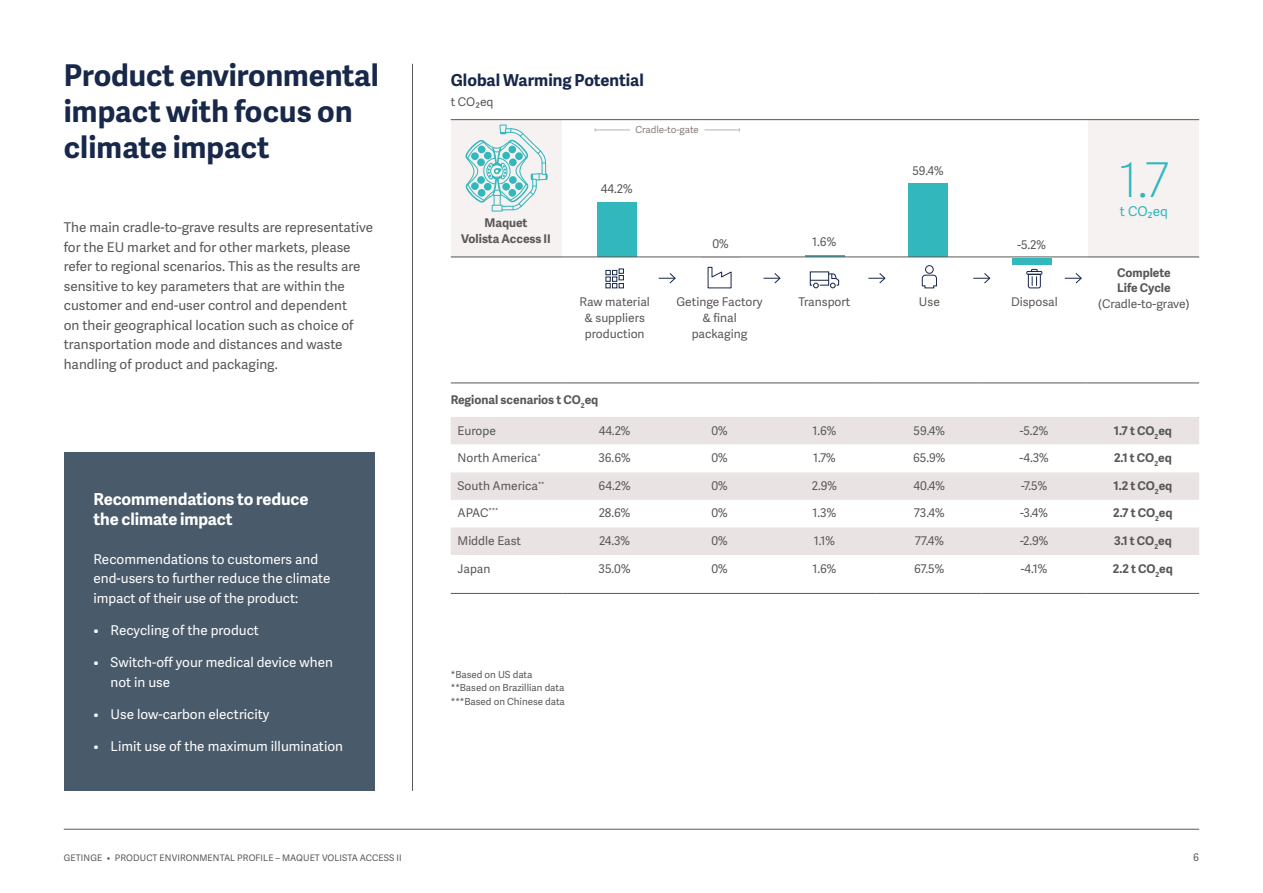
<style>
.page{position:relative;width:1263px;height:893px;background:#fff}
.page>*{position:absolute;margin:0;border:0;box-sizing:border-box;transform-origin:0 0}
.t1{font:100 48px "Adelle Sans";color:#31b7bc}
.t2{font:700 30px/36px "Adelle Sans";letter-spacing:-.005em;color:#18284a}
.t3{font:700 16.5px/19.5px "Adelle Sans";letter-spacing:-.005em;color:#fff}
.t4{font:700 16.5px "Adelle Sans";color:#18284a}
.t5{font:13.5px/19.5px "Adelle Sans";color:#595857}
.t6{font:13.5px/19.5px "Adelle Sans";color:#fff}
.t7{font:13.5px "Adelle Sans";color:#31b7bc}
.t8{font:12px/15.8px "Adelle Sans";color:#595857;text-align:center}
.t9{font:700 12px/15.8px "Adelle Sans";color:#595857;text-align:center}
.t10{font:10.5px "Adelle Sans";color:#595857}
.t11{font:9.75px/13.5px "Adelle Sans";color:#595857}
.t12{font:9.75px "Adelle Sans";letter-spacing:-.01em;color:#8b7e79}
.t13{font:9px "Adelle Sans";letter-spacing:.01em;color:#595857}
</style>
<div class="page">
<hr style="left:64px;top:829px;width:1135px;height:1px;background:#595857">
<hr style="left:412px;top:64px;width:1px;height:727px;background:#595857">
<div style="left:1012px;top:258px;width:40px;height:7px;background:#31b7bc"></div>
<div style="left:909px;top:183px;width:39px;height:74px;background:#31b7bc"></div>
<hr style="left:805px;top:255px;width:39px;height:2px;background:#31b7bc">
<div style="left:597px;top:202px;width:40px;height:55px;background:#31b7bc"></div>
<div style="left:1089px;top:120px;width:110px;height:137px;background:#f5f2f1"></div>
<div style="left:451px;top:120px;width:110px;height:137px;background:#f5f2f1"></div>
<hr style="left:451px;top:257px;width:748px;height:1px;background:#595857">
<svg style="left:659px;top:273px;width:17px;height:11px"></svg>
<svg style="left:763px;top:273px;width:18px;height:11px"></svg>
<svg style="left:868px;top:273px;width:18px;height:11px"></svg>
<svg style="left:973px;top:273px;width:18px;height:11px"></svg>
<hr style="left:704px;top:130px;width:35px;height:1px;background:#bfb1ac">
<hr style="left:595px;top:130px;width:35px;height:1px;background:#bfb1ac">
<svg style="left:1065px;top:273px;width:17px;height:11px"></svg>
<hr style="left:451px;top:119px;width:748px;height:1px;background:#595857">
<div style="left:451px;top:417px;width:748px;height:28px;background:#e9e4e3"></div>
<svg style="left:451px;top:472px;width:748px;height:83px;fill:#e9e4e3"></svg>
<hr style="left:451px;top:593px;width:111px;height:1px;background:#595857">
<hr style="left:562px;top:593px;width:105px;height:1px;background:#595857">
<hr style="left:667px;top:593px;width:105px;height:1px;background:#595857">
<hr style="left:772px;top:593px;width:105px;height:1px;background:#595857">
<hr style="left:877px;top:593px;width:105px;height:1px;background:#595857">
<hr style="left:982px;top:593px;width:105px;height:1px;background:#595857">
<hr style="left:1087px;top:593px;width:112px;height:1px;background:#595857">
<hr style="left:451px;top:383px;width:111px;height:1px;background:#595857">
<hr style="left:562px;top:383px;width:105px;height:1px;background:#595857">
<hr style="left:667px;top:383px;width:105px;height:1px;background:#595857">
<hr style="left:772px;top:383px;width:105px;height:1px;background:#595857">
<hr style="left:877px;top:383px;width:105px;height:1px;background:#595857">
<hr style="left:982px;top:383px;width:105px;height:1px;background:#595857">
<hr style="left:1087px;top:383px;width:112px;height:1px;background:#595857">
<div style="left:1026px;top:271px;width:16px;height:4px;border:1px solid #18284a"></div>
<svg style="left:1027px;top:269px;width:14px;height:19px"></svg>
<svg style="left:922px;top:274px;width:15px;height:14px"></svg>
<div style="left:925px;top:265px;width:9px;height:9px;border:1px solid #18284a;border-radius:50%"></div>
<svg style="left:708px;top:267px;width:23px;height:21px"></svg>
<svg style="left:605px;top:268px;width:19px;height:20px"></svg>
<svg style="left:810px;top:271px;width:29px;height:17px"></svg>
<div style="left:64px;top:453px;width:310px;height:338px;background:#495a6b"></div>
<svg style="left:465px;top:125px;width:82px;height:87px"></svg>
<h2 class="t2" style="left:64px;top:56px;width:317px">Product environmental impact with focus on climate impact</h2>
<p class="t5" style="left:64px;top:218px;width:311px">The main cradle-to-grave results are representative for the EU market and for other markets, please refer to regional scenarios. This as the results are sensitive to key parameters that are within the customer and end-user control and dependent<br>on their geographical location such as choice of transportation mode and distances and waste handling of product and packaging.</p>
<p class="t3" style="left:94px;top:489px;width:216px">Recommendations to reduce the climate impact</p>
<p class="t6" style="left:94px;top:549px;width:238px">Recommendations to customers and end-users to further reduce the climate impact of their use of the product:</p>
<p class="t6" style="left:94px;top:621px;width:167px">• Recycling of the product</p>
<p class="t6" style="left:111px;top:653px;width:224px;text-indent:-17px">• Switch-off your medical device when not in use</p>
<p class="t6" style="left:94px;top:705px;width:177px">• Use low-carbon electricity</p>
<p class="t6" style="left:94px;top:737px;width:251px">• Limit use of the maximum illumination</p>
<p class="t4" style="left:451px;top:68px;width:195px">Global Warming Potential</p>
<p class="t8" style="left:451px;top:94px;width:44px">t CO₂eq</p>
<p class="t9" style="left:461px;top:215px;width:91px">Maquet<br>Volista Access II</p>
<p class="t12" style="left:635px;top:124px;width:65px">Cradle-to-gate</p>
<p class="t8" style="left:601px;top:181px;width:33px">44.2%</p>
<p class="t8" style="left:712px;top:236px;width:18px">0%</p>
<p class="t8" style="left:812px;top:234px;width:26px">1.6%</p>
<p class="t8" style="left:912px;top:164px;width:33px">59.4%</p>
<p class="t8" style="left:1017px;top:238px;width:30px">-5.2%</p>
<p class="t8" style="left:579px;top:295px;width:72px">Raw material &amp; suppliers production</p>
<p class="t8" style="left:676px;top:295px;width:88px">Getinge Factory &amp; final packaging</p>
<p class="t8" style="left:798px;top:295px;width:54px">Transport</p>
<p class="t8" style="left:919px;top:295px;width:22px">Use</p>
<p class="t8" style="left:1011px;top:295px;width:48px">Disposal</p>
<h1 class="t1" style="left:1119px;top:146px;width:51px">1.7</h1>
<p class="t7" style="left:1120px;top:204px;width:50px">t CO₂eq</p>
<p class="t9" style="left:1117px;top:264px;width:55px;text-align:left">Complete<br>Life Cycle</p>
<p class="t8" style="left:1098px;top:296px;width:93px">(Cradle-to-grave)</p>
<p class="t9" style="left:451px;top:391px;width:149px">Regional scenarios t CO<sub>2</sub>eq</p>
<p class="t8" style="left:458px;top:423px;width:40px">Europe</p>
<p class="t8" style="left:599px;top:423px;width:33px">44.2%</p>
<p class="t8" style="left:711px;top:423px;width:18px">0%</p>
<p class="t8" style="left:812px;top:423px;width:26px">1.6%</p>
<p class="t8" style="left:913px;top:423px;width:33px">59.4%</p>
<p class="t8" style="left:1020px;top:423px;width:30px">-5.2%</p>
<p class="t9" style="left:1114px;top:422px;width:60px">1.7 t CO<sub>2</sub>eq</p>
<p class="t8" style="left:458px;top:450px;width:85px">North America<sup>*</sup></p>
<p class="t8" style="left:598px;top:450px;width:34px">36.6%</p>
<p class="t8" style="left:711px;top:450px;width:18px">0%</p>
<p class="t8" style="left:813px;top:450px;width:24px">1.7%</p>
<p class="t8" style="left:913px;top:450px;width:34px">65.9%</p>
<p class="t8" style="left:1019px;top:450px;width:31px">-4.3%</p>
<p class="t9" style="left:1114px;top:449px;width:59px">2.1 t CO<sub>2</sub>eq</p>
<p class="t8" style="left:458px;top:478px;width:89px">South America<sup>**</sup></p>
<p class="t8" style="left:599px;top:478px;width:34px">64.2%</p>
<p class="t8" style="left:711px;top:478px;width:18px">0%</p>
<p class="t8" style="left:812px;top:478px;width:27px">2.9%</p>
<p class="t8" style="left:913px;top:478px;width:33px">40.4%</p>
<p class="t8" style="left:1021px;top:478px;width:28px">-7.5%</p>
<p class="t9" style="left:1113px;top:477px;width:60px">1.2 t CO<sub>2</sub>eq</p>
<p class="t8" style="left:458px;top:506px;width:42px">APAC<sup>***</sup></p>
<p class="t8" style="left:599px;top:506px;width:33px">28.6%</p>
<p class="t8" style="left:711px;top:506px;width:18px">0%</p>
<p class="t8" style="left:812px;top:506px;width:25px">1.3%</p>
<p class="t8" style="left:914px;top:506px;width:32px">73.4%</p>
<p class="t8" style="left:1020px;top:506px;width:30px">-3.4%</p>
<p class="t9" style="left:1113px;top:505px;width:61px">2.7 t CO<sub>2</sub>eq</p>
<p class="t8" style="left:458px;top:533px;width:65px">Middle East</p>
<p class="t8" style="left:599px;top:533px;width:33px">24.3%</p>
<p class="t8" style="left:711px;top:533px;width:18px">0%</p>
<p class="t8" style="left:814px;top:533px;width:23px">1.1%</p>
<p class="t8" style="left:915px;top:533px;width:31px">77.4%</p>
<p class="t8" style="left:1020px;top:533px;width:30px">-2.9%</p>
<p class="t9" style="left:1114px;top:532px;width:59px">3.1 t CO<sub>2</sub>eq</p>
<p class="t8" style="left:458px;top:561px;width:34px">Japan</p>
<p class="t8" style="left:599px;top:561px;width:34px">35.0%</p>
<p class="t8" style="left:711px;top:561px;width:18px">0%</p>
<p class="t8" style="left:812px;top:561px;width:26px">1.6%</p>
<p class="t8" style="left:914px;top:561px;width:31px">67.5%</p>
<p class="t8" style="left:1021px;top:561px;width:28px">-4.1%</p>
<p class="t9" style="left:1113px;top:560px;width:62px">2.2 t CO<sub>2</sub>eq</p>
<p class="t11" style="left:451px;top:668px;width:116px">*Based on US data **Based on Brazillian data ***Based on Chinese data</p>
<p class="t13" style="left:64px;top:853px;width:339px">GETINGE • PRODUCT ENVIRONMENTAL PROFILE – MAQUET VOLISTA ACCESS II</p>
<p class="t10" style="left:1193px;top:851px;width:7px">6</p>
</div>
